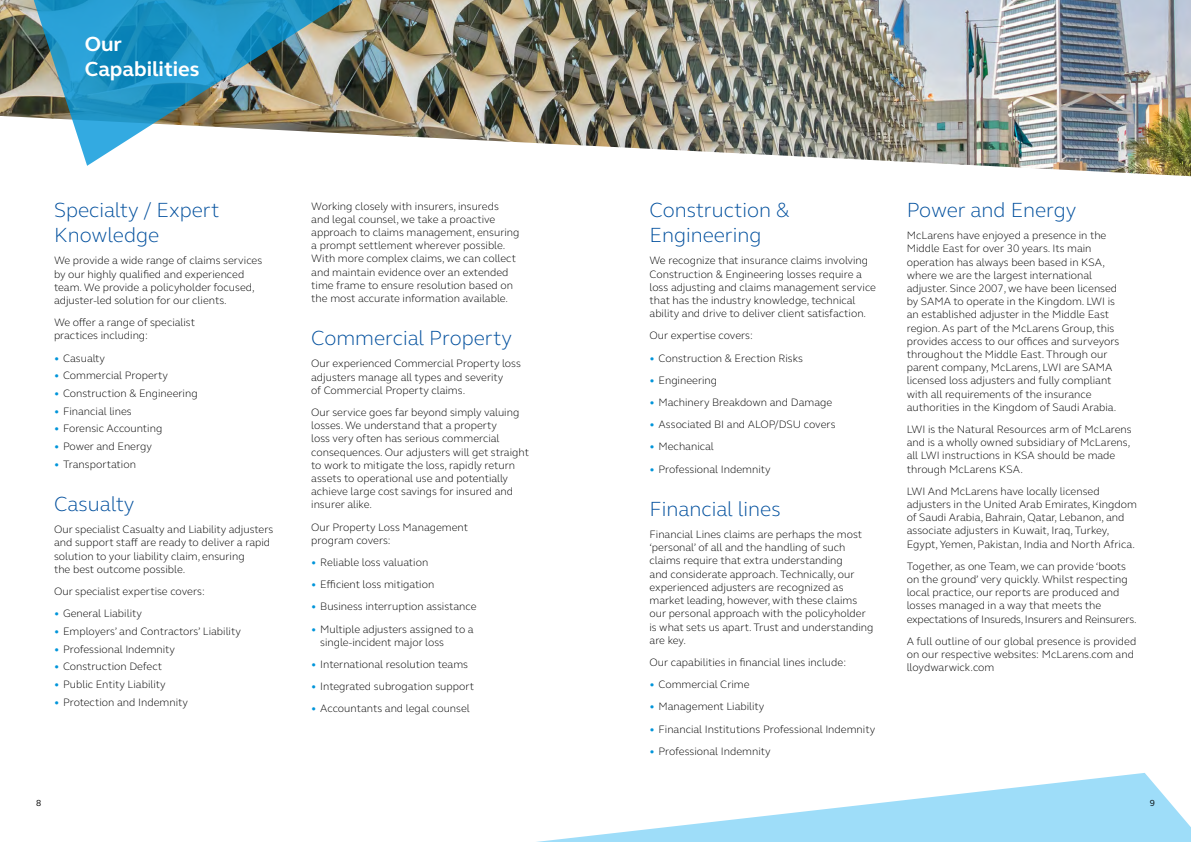
<style>
.page{position:relative;width:1191px;height:842px;background:#fff}
.page>*{position:absolute;margin:0;border:0;box-sizing:border-box;transform-origin:0 0}
.t1{font:300 21px/25.2px "FS Elliot";color:#004f9d}
.t2{font:700 21px/25.2px "FS Elliot";color:#fff}
.t3{font:300 11px/13.2px "FS Elliot";color:#000}
.t4{font:9px "FS Elliot";color:#000}
.s1{color:#0095da}
</style>
<div class="page">
<img style="left:0;top:0;width:1191px;height:176px">
<img style="left:31px;top:0;width:330px;height:166px">
<svg style="left:536px;top:773px;width:655px;height:69px;fill:#9eddf9"></svg>
<h1 class="t2" style="left:85px;top:31px;width:116px">Our<br>Capabilities</h1>
<h1 class="t1" style="left:54px;top:197px;width:167px">Specialty / Expert<br>Knowledge</h1>
<p class="t3" style="left:54px;top:254px;width:210px">We provide a wide range of claims services by our highly qualified and experienced team. We provide a policyholder focused, adjuster-led solution for our clients.</p>
<p class="t3" style="left:54px;top:316px;width:142px">We offer a range of specialist practices including:</p>
<p class="t3" style="left:54px;top:351px;width:53px"><span class="s1">•</span> Casualty</p>
<p class="t3" style="left:54px;top:369px;width:116px"><span class="s1">•</span> Commercial Property</p>
<p class="t3" style="left:54px;top:386px;width:145px"><span class="s1">•</span> Construction &amp; Engineering</p>
<p class="t3" style="left:54px;top:404px;width:79px"><span class="s1">•</span> Financial lines</p>
<p class="t3" style="left:54px;top:422px;width:110px"><span class="s1">•</span> Forensic Accounting</p>
<p class="t3" style="left:54px;top:439px;width:99px"><span class="s1">•</span> Power and Energy</p>
<p class="t3" style="left:54px;top:457px;width:83px"><span class="s1">•</span> Transportation</p>
<h1 class="t1" style="left:54px;top:491px;width:82px">Casualty</h1>
<p class="t3" style="left:54px;top:523px;width:221px">Our specialist Casualty and Liability adjusters and support staff are ready to deliver a rapid solution to your liability claim, ensuring<br>the best outcome possible.</p>
<p class="t3" style="left:54px;top:584px;width:152px">Our specialist expertise covers:</p>
<p class="t3" style="left:54px;top:607px;width:89px"><span class="s1">•</span> General Liability</p>
<p class="t3" style="left:54px;top:624px;width:188px"><span class="s1">•</span> Employers’ and Contractors’ Liability</p>
<p class="t3" style="left:54px;top:642px;width:123px"><span class="s1">•</span> Professional Indemnity</p>
<p class="t3" style="left:54px;top:660px;width:110px"><span class="s1">•</span> Construction Defect</p>
<p class="t3" style="left:54px;top:677px;width:113px"><span class="s1">•</span> Public Entity Liability</p>
<p class="t3" style="left:54px;top:695px;width:136px"><span class="s1">•</span> Protection and Indemnity</p>
<p class="t3" style="left:311px;top:199px;width:210px">Working closely with insurers, insureds and legal counsel, we take a proactive approach to claims management, ensuring a prompt settlement wherever possible.<br>With more complex claims, we can collect and maintain evidence over an extended time frame to ensure resolution based on the most accurate information available.</p>
<h1 class="t1" style="left:311px;top:325px;width:202px">Commercial Property</h1>
<p class="t3" style="left:311px;top:357px;width:211px">Our experienced Commercial Property loss adjusters manage all types and severity<br>of Commercial Property claims.</p>
<p class="t3" style="left:311px;top:405px;width:219px">Our service goes far beyond simply valuing losses. We understand that a property<br>loss very often has serious commercial consequences. Our adjusters will get straight to work to mitigate the loss, rapidly return assets to operational use and potentially achieve large cost savings for insured and insurer alike.</p>
<p class="t3" style="left:311px;top:520px;width:158px">Our Property Loss Management program covers:</p>
<p class="t3" style="left:311px;top:555px;width:119px"><span class="s1">•</span> Reliable loss valuation</p>
<p class="t3" style="left:311px;top:577px;width:125px"><span class="s1">•</span> Efficient loss mitigation</p>
<p class="t3" style="left:311px;top:600px;width:167px"><span class="s1">•</span> Business interruption assistance</p>
<p class="t3" style="left:320px;top:622px;width:155px;text-indent:-9px"><span class="s1">•</span> Multiple adjusters assigned to a single-incident major loss</p>
<p class="t3" style="left:311px;top:657px;width:158px"><span class="s1">•</span> International resolution teams</p>
<p class="t3" style="left:311px;top:679px;width:164px"><span class="s1">•</span> Integrated subrogation support</p>
<p class="t3" style="left:311px;top:702px;width:160px"><span class="s1">•</span> Accountants and legal counsel</p>
<h1 class="t1" style="left:649px;top:197px;width:142px">Construction &amp;<br>Engineering</h1>
<p class="t3" style="left:649px;top:254px;width:228px">We recognize that insurance claims involving Construction &amp; Engineering losses require a loss adjusting and claims management service that has the industry knowledge, technical ability and drive to deliver client satisfaction.</p>
<p class="t3" style="left:649px;top:329px;width:105px">Our expertise covers:</p>
<p class="t3" style="left:649px;top:351px;width:155px"><span class="s1">•</span> Construction &amp; Erection Risks</p>
<p class="t3" style="left:649px;top:373px;width:69px"><span class="s1">•</span> Engineering</p>
<p class="t3" style="left:649px;top:395px;width:184px"><span class="s1">•</span> Machinery Breakdown and Damage</p>
<p class="t3" style="left:649px;top:418px;width:187px"><span class="s1">•</span> Associated BI and ALOP/DSU covers</p>
<p class="t3" style="left:649px;top:440px;width:66px"><span class="s1">•</span> Mechanical</p>
<p class="t3" style="left:649px;top:462px;width:123px"><span class="s1">•</span> Professional Indemnity</p>
<h1 class="t1" style="left:649px;top:495px;width:133px">Financial lines</h1>
<p class="t3" style="left:649px;top:527px;width:225px">Financial Lines claims are perhaps the most ‘personal’ of all and the handling of such claims require that extra understanding<br>and considerate approach. Technically, our experienced adjusters are recognized as market leading, however, with these claims our personal approach with the policyholder is what sets us apart. Trust and understanding are key.</p>
<p class="t3" style="left:649px;top:655px;width:198px">Our capabilities in financial lines include:</p>
<p class="t3" style="left:649px;top:677px;width:102px"><span class="s1">•</span> Commercial Crime</p>
<p class="t3" style="left:649px;top:700px;width:117px"><span class="s1">•</span> Management Liability</p>
<p class="t3" style="left:649px;top:722px;width:227px"><span class="s1">•</span> Financial Institutions Professional Indemnity</p>
<p class="t3" style="left:649px;top:744px;width:123px"><span class="s1">•</span> Professional Indemnity</p>
<h1 class="t1" style="left:906px;top:197px;width:171px">Power and Energy</h1>
<p class="t3" style="left:906px;top:229px;width:214px">McLarens have enjoyed a presence in the Middle East for over 30 years. Its main operation has always been based in KSA, where we are the largest international adjuster. Since 2007, we have been licensed by SAMA to operate in the Kingdom. LWI is an established adjuster in the Middle East region. As part of the McLarens Group, this provides access to our offices and surveyors throughout the Middle East. Through our parent company, McLarens, LWI are SAMA licensed loss adjusters and fully compliant with all requirements of the insurance authorities in the Kingdom of Saudi Arabia.</p>
<p class="t3" style="left:906px;top:422px;width:226px">LWI is the Natural Resources arm of McLarens and is a wholly owned subsidiary of McLarens, all LWI instructions in KSA should be made through McLarens KSA.</p>
<p class="t3" style="left:906px;top:484px;width:232px">LWI And McLarens have locally licensed adjusters in the United Arab Emirates, Kingdom of Saudi Arabia, Bahrain, Qatar, Lebanon, and associate adjusters in Kuwait, Iraq, Turkey, Egypt, Yemen, Pakistan, India and North Africa.</p>
<p class="t3" style="left:906px;top:559px;width:231px">Together, as one Team, we can provide ‘boots on the ground’ very quickly. Whilst respecting local practice, our reports are produced and losses managed in a way that meets the expectations of Insureds, Insurers and Reinsurers.</p>
<p class="t3" style="left:906px;top:634px;width:231px">A full outline of our global presence is provided on our respective websites: McLarens.com and lloydwarwick.com</p>
<p class="t4" style="left:36px;top:797px;width:7px">8</p>
<p class="t4" style="left:1149px;top:797px;width:7px">9</p>
</div>
